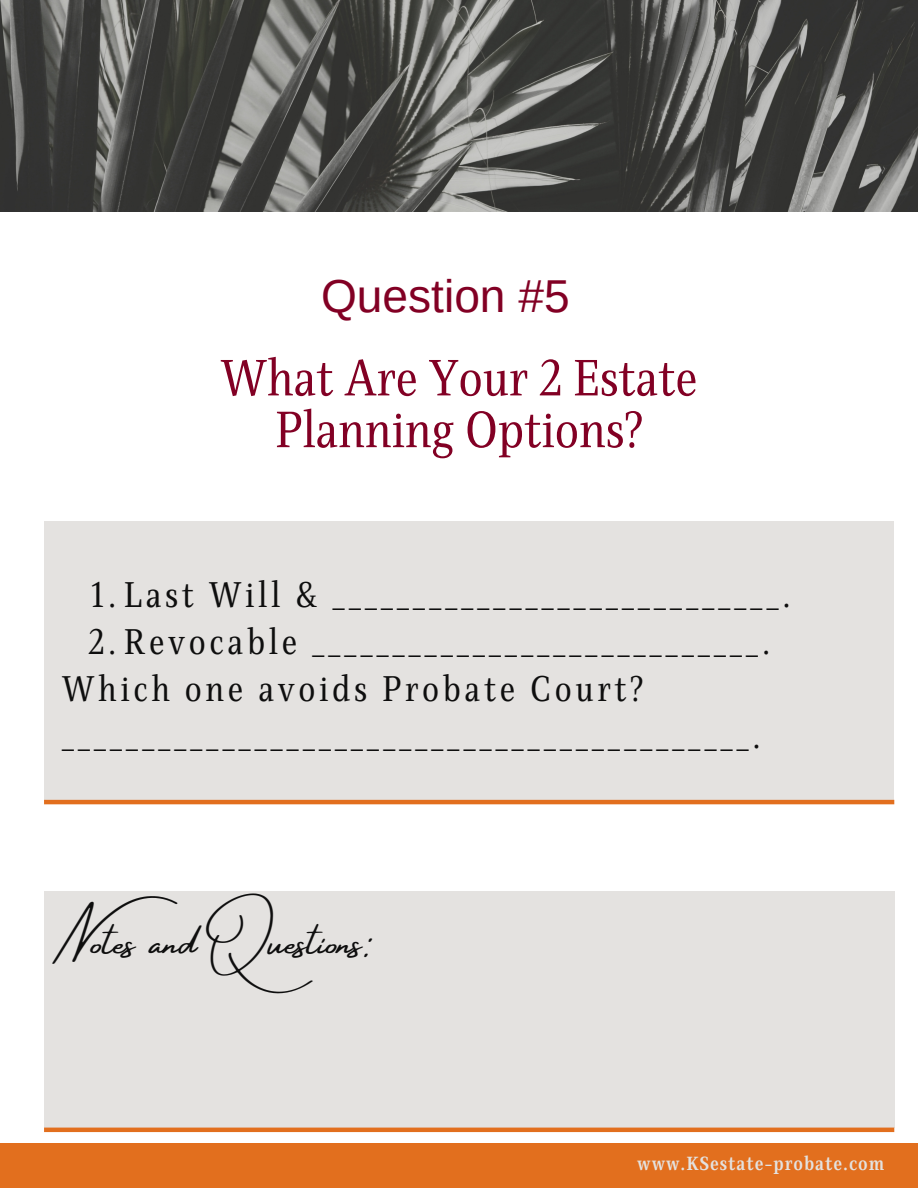
<style>
.page{position:relative;width:918px;height:1188px;background:#fff}
.page>*{position:absolute;margin:0;border:0;box-sizing:border-box;transform-origin:0 0}
.t1{font:52.05px/51.8px "Singel";color:#820024;text-align:center}
.t2{font:46.05px "Arimo";color:#820024}
.t3{font:42.3px "Amsterdam Four";color:#0e0e0e}
.t4{font:36.45px/47.2px "Singel";letter-spacing:.1em;color:#0e0e0e}
.t5{font:700 19.5px "Singel";letter-spacing:.05em;color:#e4e2e0}
</style>
<div class="page">
<img style="left:0;top:0;width:918px;height:212px">
<div style="left:0;top:1143px;width:918px;height:45px;background:#e26f1e"></div>
<div style="left:44px;top:521px;width:850px;height:281px;background:#e4e2e0"></div>
<div style="left:44px;top:891px;width:850px;height:237px;background:#e4e2e0"></div>
<hr style="left:44px;top:1128px;width:850px;height:4px;background:#e26f1e">
<hr style="left:44px;top:800px;width:850px;height:4px;background:#e26f1e">
<h2 class="t2" style="left:321px;top:270px;width:250px">Question #5</h2>
<p class="t1" style="left:220px;top:353px;width:479px">What Are Your 2 Estate<br>Planning Options?</p>
<h2 class="t4" style="left:91px;top:572px;width:702px">1.Last Will &amp; ____________________________.</h2>
<h1 class="t4" style="left:88px;top:619px;width:684px">2.Revocable ____________________________.</h1>
<p class="t4" style="left:62px;top:666px;width:701px">Which one avoids Probate Court? ___________________________________________.</p>
<p class="t3" style="left:62px;top:919px;width:310px">Notes and Questions:</p>
<h3 class="t5" style="left:637px;top:1152px;width:249px">www.KSestate-probate.com</h3>
</div>
